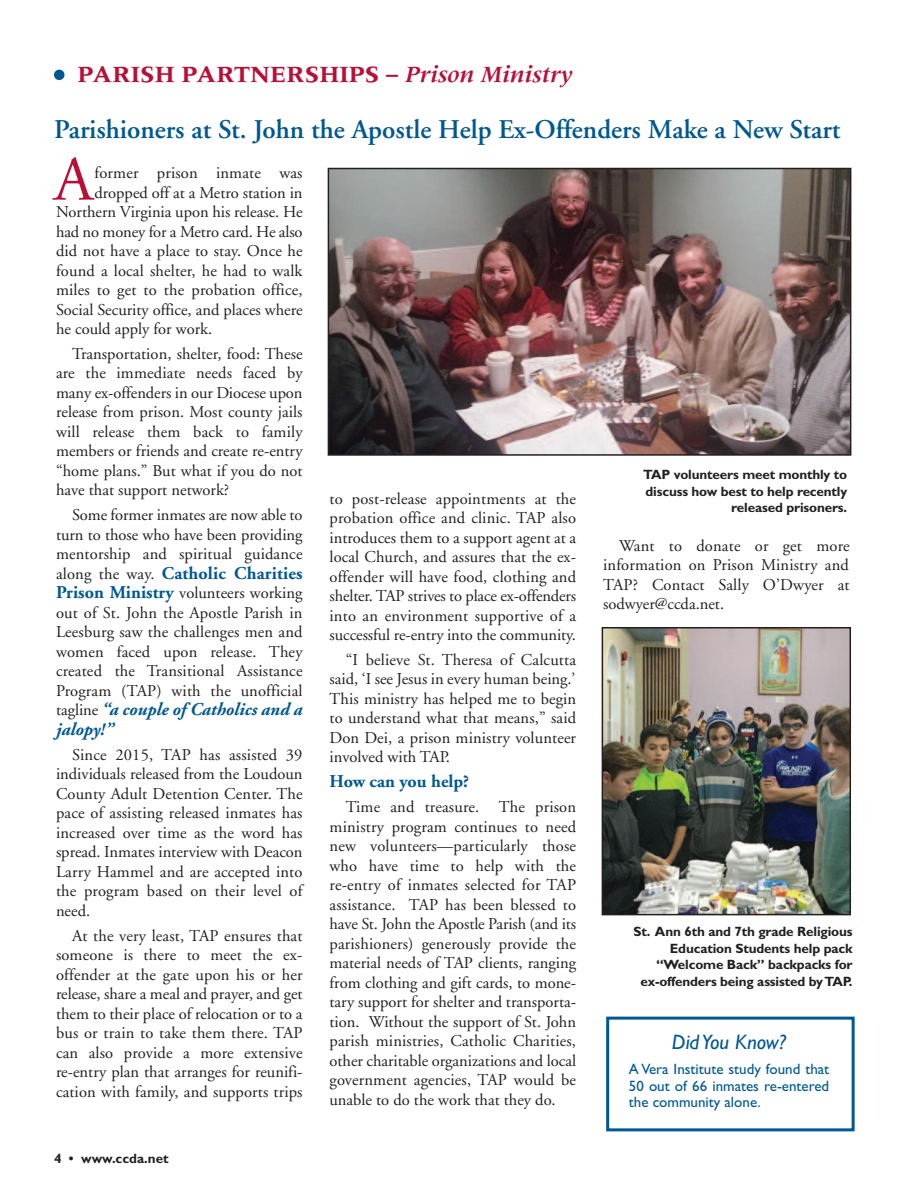
<style>
.page{position:relative;width:918px;height:1188px;background:#fff}
.page>*{position:absolute;margin:0;border:0;box-sizing:border-box;transform-origin:0 0}
.t1{font:63px "Adobe Garamond";color:#b90f36}
.t2{font:600 27px "Adobe Garamond";color:#005890}
.t3{font:700 24px "Meridien";color:#b90f36}
.t4{font:italic 21px "Gill Sans";color:#005890}
.t5{font:700 18px "Adobe Garamond";letter-spacing:.01em;color:#005890}
.t6{font:italic 700 18px/19.5px "Adobe Garamond";color:#005890}
.t7{font:16.5px/19.5px "Adobe Garamond";letter-spacing:.005em;color:#231f20;text-align:justify}
.t8{font:15px/16.5px "Gill Sans";color:#005890;text-align:justify}
.t9{font:700 13.5px/16.5px "Gill Sans";letter-spacing:-.01em;color:#231f20;text-align:right}
.s1{font-style:italic}
.s2{font-weight:400;font-size:16.5px;color:#231f20}
.s3{font-weight:700;font-size:18px;color:#005890}
.s4{font-weight:400;font-style:normal;font-size:16.5px;color:#231f20}
</style>
<div class="page">
<div style="left:54px;top:70px;width:10px;height:10px;background:#005890;border-radius:50%"></div>
<img style="left:605px;top:630px;width:243px;height:282px">
<div style="left:602px;top:627px;width:249px;height:288px;border:2px solid #231f20"></div>
<img style="left:331px;top:171px;width:517px;height:282px">
<div style="left:328px;top:168px;width:523px;height:288px;border:2px solid #231f20"></div>
<div style="left:606px;top:1017px;width:249px;height:114px;border:3px solid #005890"></div>
<h3 class="t3" style="left:77px;top:65px;width:497px">PARISH PARTNERSHIPS – <span class="s1">Prison Ministry</span></h3>
<h2 class="t2" style="left:54px;top:119px;width:788px">Parishioners at St. John the Apostle Help Ex-Offenders Make a New Start</h2>
<h1 class="t1" style="left:54px;top:155px;width:41px">A</h1>
<p class="t7" style="left:94px;top:164px;width:210px">former prison inmate was</p>
<p class="t7" style="left:95px;top:184px;width:210px">dropped off at a Metro station in</p>
<p class="t7" style="left:56px;top:203px;width:248px">Northern Virginia upon his release. He</p>
<p class="t7" style="left:56px;top:223px;width:248px">had no money for a Metro card. He also</p>
<p class="t7" style="left:56px;top:242px;width:248px">did not have a place to stay. Once he</p>
<p class="t7" style="left:56px;top:262px;width:248px">found a local shelter, he had to walk</p>
<p class="t7" style="left:56px;top:281px;width:248px">miles to get to the probation office,</p>
<p class="t7" style="left:56px;top:301px;width:248px">Social Security office, and places where</p>
<p class="t7" style="left:56px;top:320px;width:158px">he could apply for work.</p>
<p class="t7" style="left:56px;top:345px;width:248px;text-indent:16px">Transportation, shelter, food: These are the immediate needs faced by many ex-offenders in our Diocese upon release from prison. Most county jails will release them back to family members or friends and create re-entry “home plans.” But what if you do not have that support network?</p>
<p class="t7" style="left:56px;top:507px;width:248px;text-indent:16px">Some former inmates are now able to turn to those who have been providing mentorship and spiritual guidance</p>
<p class="t5" style="left:56px;top:566px;width:248px"><span class="s2">along the way.</span> Catholic Charities</p>
<p class="t7" style="left:56px;top:585px;width:248px"><span class="s3">Prison Ministry</span> volunteers working out of St. John the Apostle Parish in Leesburg saw the challenges men and women faced upon release. They created the Transitional Assistance Program (TAP) with the unofficial</p>
<p class="t6" style="left:56px;top:701px;width:248px"><span class="s4">tagline</span> “a couple of Catholics and a jalopy!”</p>
<p class="t7" style="left:56px;top:746px;width:248px;text-indent:16px">Since 2015, TAP has assisted 39 individuals released from the Loudoun County Adult Detention Center. The pace of assisting released inmates has increased over time as the word has spread. Inmates interview with Deacon Larry Hammel and are accepted into the program based on their level of need.</p>
<p class="t7" style="left:56px;top:927px;width:248px;text-indent:16px">At the very least, TAP ensures that someone is there to meet the ex&shy;offender at the gate upon his or her release, share a meal and prayer, and get them to their place of relocation or to a bus or train to take them there. TAP can also provide a more extensive re-entry plan that arranges for reunifi&shy;cation with family, and supports trips</p>
<p class="t9" style="left:54px;top:1151px;width:116px">4 • www.ccda.net</p>
<p class="t7" style="left:330px;top:490px;width:248px">to post-release appointments at the probation office and clinic. TAP also introduces them to a support agent at a local Church, and assures that the ex&shy;offender will have food, clothing and shelter. TAP strives to place ex-offenders into an environment supportive of a successful re-entry into the community.</p>
<p class="t7" style="left:330px;top:651px;width:248px;text-indent:16px">“I believe St. Theresa of Calcutta said, ‘I see Jesus in every human being.’ This ministry has helped me to begin to understand what that means,” said Don Dei, a prison ministry volunteer involved with TAP.</p>
<p class="t5" style="left:330px;top:775px;width:141px">How can you help?</p>
<p class="t7" style="left:330px;top:799px;width:248px;text-indent:16px">Time and treasure. The prison ministry program continues to need new volunteers—particularly those who have time to help with the re-entry of inmates selected for TAP assistance. TAP has been blessed to have St. John the Apostle Parish (and its parishioners) generously provide the material needs of TAP clients, ranging from clothing and gift cards, to mone&shy;tary support for shelter and transporta&shy;tion. Without the support of St. John parish ministries, Catholic Charities, other charitable organizations and local government agencies, TAP would be unable to do the work that they do.</p>
<p class="t9" style="left:643px;top:467px;width:205px">TAP volunteers meet monthly to discuss how best to help recently released prisoners.</p>
<p class="t7" style="left:603px;top:537px;width:248px;text-indent:16px">Want to donate or get more information on Prison Ministry and TAP? Contact Sally O’Dwyer at sodwyer@ccda.net.</p>
<p class="t9" style="left:634px;top:925px;width:221px">St. Ann 6th and 7th grade Religious<br>Education Students help pack “Welcome Back” backpacks for ex-offenders being assisted byTAP.</p>
<p class="t4" style="left:672px;top:1034px;width:116px">DidYou Know?</p>
<p class="t8" style="left:629px;top:1061px;width:202px">A Vera Institute study found that 50 out of 66 inmates re-entered the community alone.</p>
</div>
